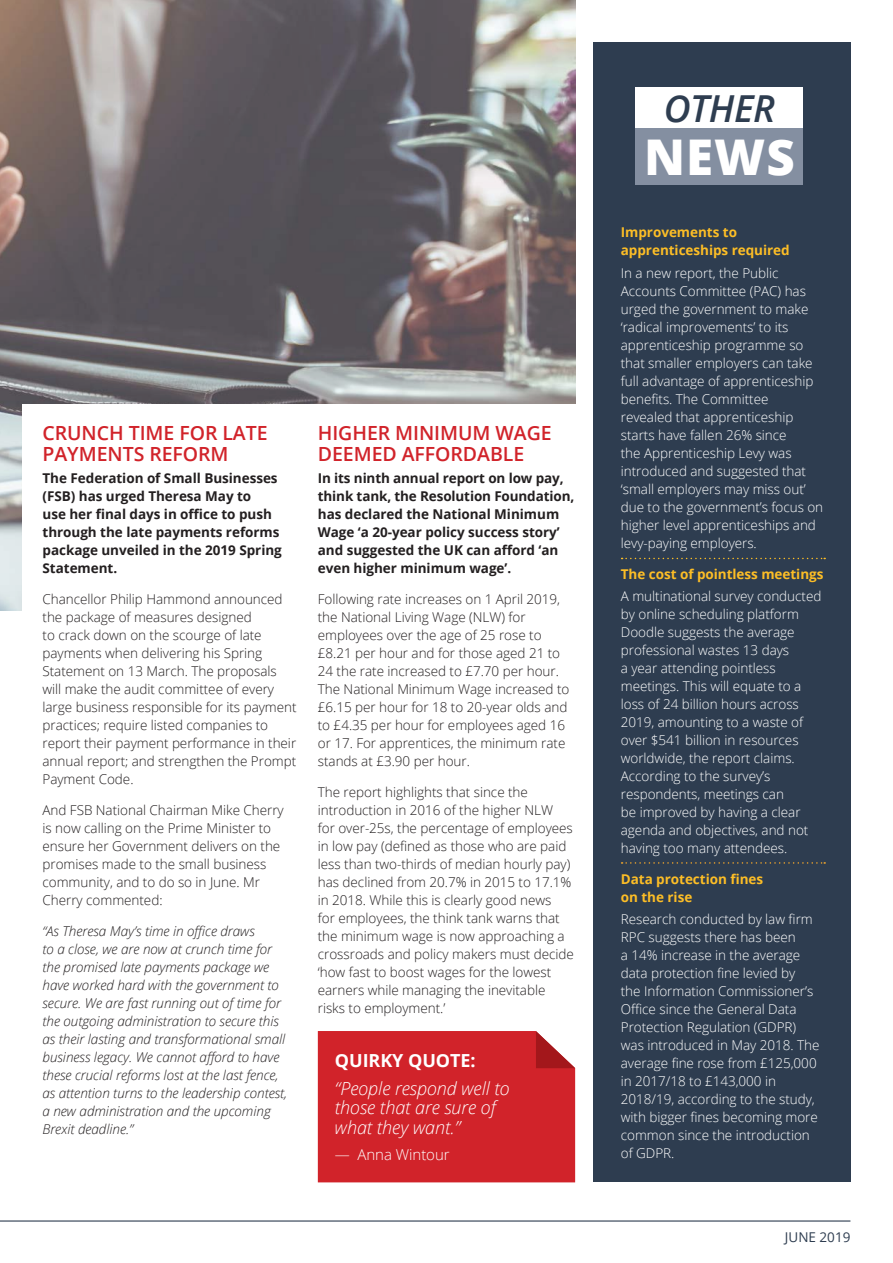
<style>
.page{position:relative;width:893px;height:1263px;background:#fff}
.page>*{position:absolute;margin:0;border:0;box-sizing:border-box;transform-origin:0 0}
.t1{font:800 49.2px "Open Sans";color:#fff}
.t2{font:italic 600 37.2px "Open Sans";letter-spacing:-.01em;color:#2e3d50}
.t3{font:600 19.5px/21px "Open Sans";letter-spacing:-.005em;color:#d1232a}
.Pull_out{font:italic 300 18px/19.5px "Open Sans";letter-spacing:-.005em;color:#fff}
.Pull_out-2{font:700 18px "Open Sans";letter-spacing:-.005em;color:#fff}
.Quote_source{font:300 15px "Open Sans";letter-spacing:-.005em;color:#fff}
.body_text{font:300 13.5px/18px "Open Sans";letter-spacing:-.005em;color:#231f20}
.Other_news_body_text{font:300 13.5px/18px "Open Sans";letter-spacing:-.005em;color:#fff}
.body_text-2{font:italic 300 13.5px/18px "Open Sans";letter-spacing:-.005em;color:#231f20}
.body_text-3{font:700 13.5px/18px "Open Sans";letter-spacing:-.005em;color:#231f20}
.Other_news_heading{font:700 13.5px/18px "Open Sans";letter-spacing:-.005em;color:#fdbe26}
.t4{font:13.5px "Open Sans";color:#2e3d50}
</style>
<div class="page">
<hr style="left:0;top:1220px;width:850px;height:1px;background:#2e3d50">
<img style="left:0;top:0;width:575px;height:610px">
<div style="left:23px;top:404px;width:570px;height:591px;background:#fff"></div>
<div style="left:593px;top:43px;width:257px;height:1139px;background:#2e3d50"></div>
<div style="left:636px;top:87px;width:167px;height:42px;background:#fff"></div>
<div style="left:636px;top:128px;width:167px;height:57px;background:#848fa1"></div>
<svg style="left:622px;top:862px;width:203px;height:2px"></svg>
<svg style="left:622px;top:558px;width:203px;height:1px"></svg>
<div style="left:318px;top:1031px;width:257px;height:151px;background:#d1232a"></div>
<h1 class="t3" style="left:43px;top:422px;width:227px">CRUNCH TIME FOR LATE<br>PAYMENTS REFORM</h1>
<p class="body_text-3" style="left:43px;top:469px;width:241px">The Federation of Small Businesses (FSB) has urged Theresa May to<br>use her final days in office to push through the late payments reforms package unveiled in the 2019 Spring<br>Statement.</p>
<p class="body_text" style="left:43px;top:590px;width:256px">Chancellor Philip Hammond announced the package of measures designed<br>to crack down on the scourge of late payments when delivering his Spring Statement on 13 March. The proposals will make the audit committee of every large business responsible for its payment practices; require listed companies to report their payment performance in their annual report; and strengthen the Prompt Payment Code.</p>
<p class="body_text" style="left:43px;top:801px;width:243px">And FSB National Chairman Mike Cherry is now calling on the Prime Minister to ensure her Government delivers on the promises made to the small business community, and to do so in June. Mr Cherry commented:</p>
<p class="body_text-2" style="left:43px;top:921px;width:246px">“As Theresa May’s time in office draws<br>to a close, we are now at crunch time for the promised late payments package we have worked hard with the government to secure. We are fast running out of time for the outgoing administration to secure this as their lasting and transformational small business legacy. We cannot afford to have these crucial reforms lost at the last fence, as attention turns to the leadership contest, a new administration and the upcoming Brexit deadline.”</p>
<h1 class="t3" style="left:318px;top:422px;width:235px">HIGHER MINIMUM WAGE<br>DEEMED AFFORDABLE</h1>
<p class="body_text-3" style="left:318px;top:469px;width:258px">In its ninth annual report on low pay, think tank, the Resolution Foundation, has declared the National Minimum Wage ‘a 20-year policy success story’ and suggested the UK can afford ‘an even higher minimum wage’.</p>
<p class="body_text" style="left:318px;top:590px;width:253px">Following rate increases on 1 April 2019, the National Living Wage (NLW) for employees over the age of 25 rose to £8.21 per hour and for those aged 21 to 24 the rate increased to £7.70 per hour.<br>The National Minimum Wage increased to £6.15 per hour for 18 to 20-year olds and to £4.35 per hour for employees aged 16 or 17. For apprentices, the minimum rate stands at £3.90 per hour.</p>
<p class="body_text" style="left:318px;top:783px;width:258px">The report highlights that since the introduction in 2016 of the higher NLW<br>for over-25s, the percentage of employees in low pay (defined as those who are paid less than two-thirds of median hourly pay) has declined from 20.7% in 2015 to 17.1% in 2018. While this is clearly good news<br>for employees, the think tank warns that the minimum wage is now approaching a crossroads and policy makers must decide ‘how fast to boost wages for the lowest earners while managing the inevitable risks to employment.’</p>
<p class="Pull_out-2" style="left:335px;top:1048px;width:142px">QUIRKY QUOTE:</p>
<p class="Pull_out" style="left:335px;top:1078px;width:176px">“People respond well to those that are sure of what they want.”</p>
<p class="Quote_source" style="left:335px;top:1144px;width:116px">— Anna Wintour</p>
<p class="t2" style="left:664px;top:83px;width:113px">OTHER</p>
<p class="t1" style="left:644px;top:120px;width:152px">NEWS</p>
<p class="Other_news_heading" style="left:621px;top:223px;width:170px">Improvements to apprenticeships required</p>
<p class="Other_news_body_text" style="left:621px;top:263px;width:204px">In a new report, the Public<br>Accounts Committee (PAC) has urged the government to make ‘radical improvements’ to its apprenticeship programme so that smaller employers can take full advantage of apprenticeship benefits. The Committee revealed that apprenticeship starts have fallen 26% since<br>the Apprenticeship Levy was introduced and suggested that ‘small employers may miss out’ due to the government’s focus on higher level apprenticeships and levy-paying employers.</p>
<p class="Other_news_heading" style="left:621px;top:564px;width:204px">The cost of pointless meetings</p>
<p class="Other_news_body_text" style="left:621px;top:586px;width:202px">A multinational survey conducted by online scheduling platform<br>Doodle suggests the average professional wastes 13 days<br>a year attending pointless meetings. This will equate to a loss of 24 billion hours across<br>2019, amounting to a waste of over $541 billion in resources worldwide, the report claims.<br>According to the survey’s respondents, meetings can<br>be improved by having a clear agenda and objectives, and not having too many attendees.</p>
<p class="Other_news_heading" style="left:621px;top:869px;width:144px">Data protection fines on the rise</p>
<p class="Other_news_body_text" style="left:621px;top:909px;width:200px">Research conducted by law firm<br>RPC suggests there has been<br>a 14% increase in the average data protection fine levied by<br>the Information Commissioner’s<br>Office since the General Data<br>Protection Regulation (GDPR) was introduced in May 2018. The average fine rose from £125,000 in 2017/18 to £143,000 in<br>2018/19, according to the study, with bigger fines becoming more common since the introduction of GDPR.</p>
<p class="t4" style="left:785px;top:1227px;width:67px">JUNE 2019</p>
</div>
